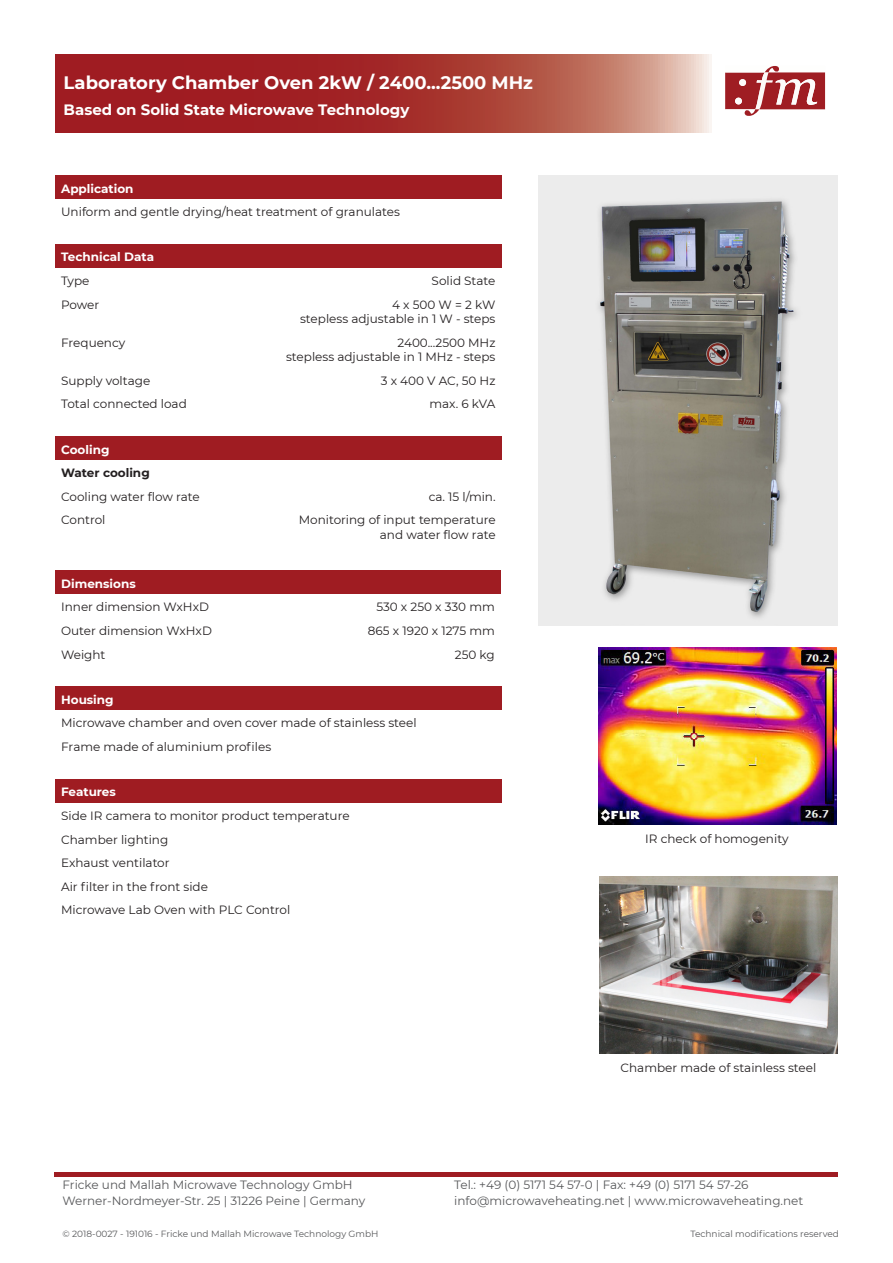
<style>
.page{position:relative;width:893px;height:1263px;background:#fff}
.page>*{position:absolute;margin:0;border:0;box-sizing:border-box;transform-origin:0 0}
.Headline_Category{font:700 18px "Montserrat";color:#fff}
.Headline_Category-2{font:700 15px "Montserrat";color:#fff}
.t1{font:12px/14.4px "Montserrat";color:#231f20;text-align:right}
.t2{font:12px/16.5px "Montserrat";color:#57585a}
.t3{font:700 12px "Montserrat";color:#fff}
.t4{font:700 12px "Montserrat";color:#231f20}
.Text_6R{font:9px "Montserrat";color:#57585a}
</style>
<div class="page">
<svg style="left:725px;top:66px;width:101px;height:50px"></svg>
<div style="left:54px;top:1171px;width:783px;height:5px;background:#9f1c22"></div>
<div style="left:55px;top:175px;width:447px;height:24px;background:#9f1c22"></div>
<div style="left:55px;top:244px;width:446px;height:23px;background:#9f1c22"></div>
<div style="left:55px;top:436px;width:447px;height:24px;background:#9f1c22"></div>
<div style="left:55px;top:570px;width:446px;height:24px;background:#9f1c22"></div>
<div style="left:55px;top:686px;width:447px;height:24px;background:#9f1c22"></div>
<div style="left:55px;top:779px;width:447px;height:23px;background:#9f1c22"></div>
<svg style="left:55px;top:54px;width:656px;height:78px;background:#ad433f"></svg>
<img style="left:539px;top:175px;width:298px;height:451px">
<img style="left:599px;top:647px;width:238px;height:177px">
<img style="left:599px;top:876px;width:238px;height:177px">
<p class="Headline_Category" style="left:64px;top:69px;width:471px">Laboratory Chamber Oven 2kW / 2400...2500 MHz</p>
<p class="Headline_Category-2" style="left:64px;top:99px;width:347px">Based on Solid State Microwave Technology</p>
<p class="t3" style="left:61px;top:180px;width:74px">Application</p>
<p class="t1" style="left:61px;top:204px;width:340px">Uniform and gentle drying/heat treatment of granulates</p>
<p class="t3" style="left:61px;top:249px;width:95px">Technical Data</p>
<p class="t1" style="left:61px;top:273px;width:30px">Type</p>
<p class="t1" style="left:432px;top:273px;width:65px">Solid State</p>
<p class="t1" style="left:61px;top:297px;width:40px">Power</p>
<p class="t1" style="left:392px;top:297px;width:105px">4 x 500 W = 2 kW</p>
<p class="t1" style="left:300px;top:311px;width:197px">stepless adjustable in 1 W - steps</p>
<p class="t1" style="left:61px;top:335px;width:66px">Frequency</p>
<p class="t1" style="left:397px;top:335px;width:99px">2400...2500 MHz</p>
<p class="t1" style="left:286px;top:349px;width:211px">stepless adjustable in 1 MHz - steps</p>
<p class="t1" style="left:61px;top:373px;width:91px">Supply voltage</p>
<p class="t1" style="left:381px;top:373px;width:116px">3 x 400 V AC, 50 Hz</p>
<p class="t1" style="left:61px;top:396px;width:127px">Total connected load</p>
<p class="t1" style="left:429px;top:396px;width:67px">max. 6 kVA</p>
<p class="t3" style="left:61px;top:441px;width:50px">Cooling</p>
<p class="t4" style="left:61px;top:464px;width:90px">Water cooling</p>
<p class="t1" style="left:61px;top:489px;width:140px">Cooling water flow rate</p>
<p class="t1" style="left:429px;top:489px;width:68px">ca. 15 l/min.</p>
<p class="t1" style="left:61px;top:512px;width:46px">Control</p>
<p class="t1" style="left:299px;top:512px;width:198px">Monitoring of input temperature and water flow rate</p>
<p class="t3" style="left:61px;top:575px;width:76px">Dimensions</p>
<p class="t1" style="left:61px;top:599px;width:149px">Inner dimension WxHxD</p>
<p class="t1" style="left:376px;top:599px;width:120px">530 x 250 x 330 mm</p>
<p class="t1" style="left:61px;top:623px;width:152px">Outer dimension WxHxD</p>
<p class="t1" style="left:368px;top:623px;width:128px">865 x 1920 x 1275 mm</p>
<p class="t1" style="left:61px;top:647px;width:46px">Weight</p>
<p class="t1" style="left:455px;top:647px;width:41px">250 kg</p>
<p class="t3" style="left:61px;top:691px;width:54px">Housing</p>
<p class="t1" style="left:61px;top:716px;width:357px">Microwave chamber and oven cover made of stainless steel</p>
<p class="t1" style="left:61px;top:739px;width:212px">Frame made of aluminium profiles</p>
<p class="t3" style="left:61px;top:783px;width:56px">Features</p>
<p class="t1" style="left:61px;top:808px;width:290px">Side IR camera to monitor product temperature</p>
<p class="t1" style="left:61px;top:832px;width:109px">Chamber lighting</p>
<p class="t1" style="left:61px;top:855px;width:110px">Exhaust ventilator</p>
<p class="t1" style="left:61px;top:879px;width:148px">Air filter in the front side</p>
<p class="t1" style="left:61px;top:902px;width:231px">Microwave Lab Oven with PLC Control</p>
<p class="t1" style="left:645px;top:831px;width:145px">IR check of homogenity</p>
<p class="t1" style="left:621px;top:1060px;width:197px">Chamber made of stainless steel</p>
<p class="t2" style="left:63px;top:1176px;width:304px">Fricke und Mallah Microwave Technology GmbH<br>Werner-Nordmeyer-Str. 25 | 31226 Peine | Germany</p>
<p class="t2" style="left:454px;top:1176px;width:351px">Tel.: +49 (0) 5171 54 57-0 | Fax: +49 (0) 5171 54 57-26 info@microwaveheating.net | www.microwaveheating.net</p>
<p class="Text_6R" style="left:63px;top:1227px;width:318px">© 2018-0027 - 191016 - Fricke und Mallah Microwave Technology GmbH</p>
<p class="Text_6R" style="left:690px;top:1228px;width:150px">Technical modifications reserved</p>
</div>
